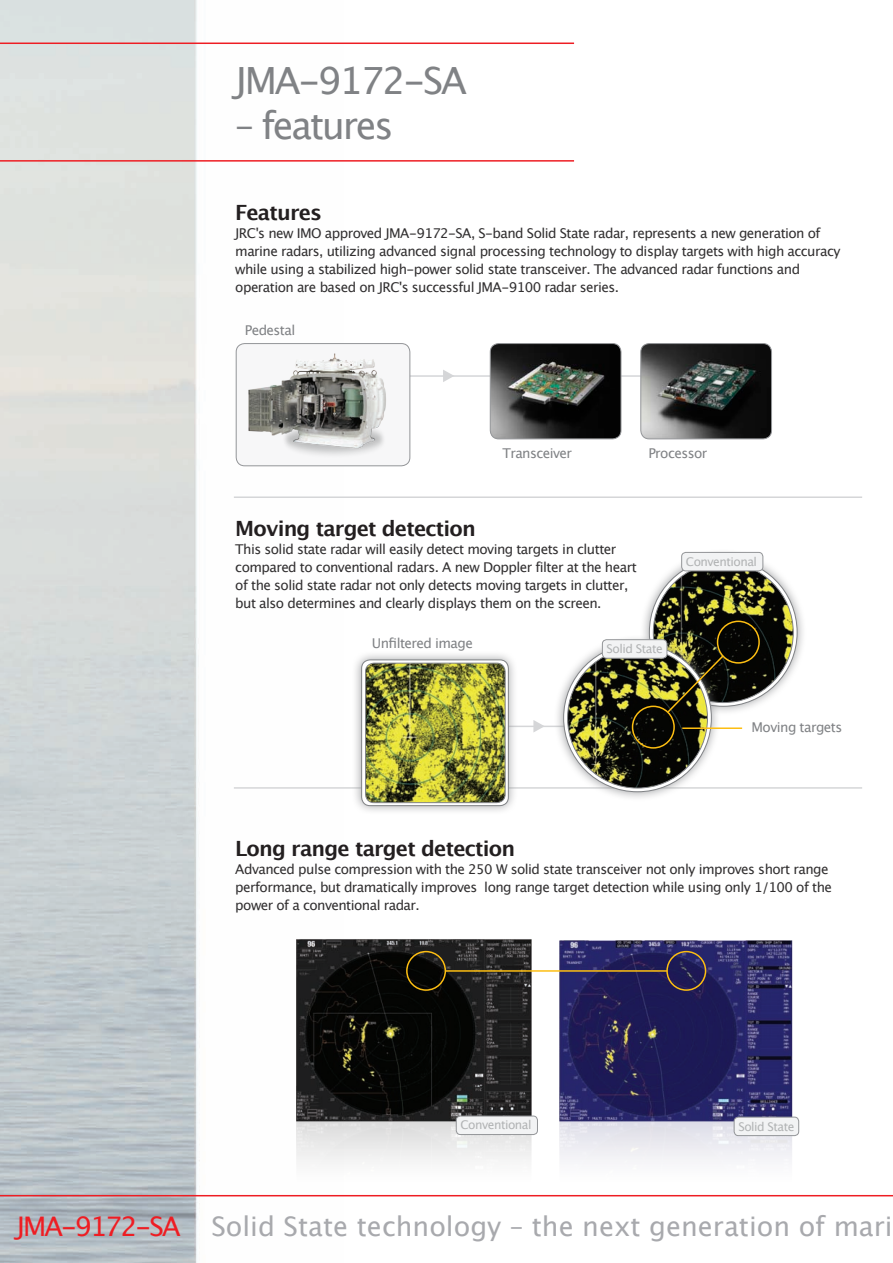
<style>
.page{position:relative;width:893px;height:1263px;background:#fff}
.page>*{position:absolute;margin:0;border:0;box-sizing:border-box;transform-origin:0 0}
.t1{font:37.5px "Lucida Grande";letter-spacing:-.06em;color:#808285}
.t2{font:27px "Lucida Grande";color:#a8a9ad}
.t3{font:700 21px "Lucida Grande";letter-spacing:-.04em;color:#231f20}
.t4{font:13.5px/18px "Lucida Grande";letter-spacing:-.04em;color:#312f30}
.t5{font:13.5px "Lucida Grande";letter-spacing:-.04em;color:#808285}
.t6{font:12px "Lucida Grande";letter-spacing:-.04em;color:#b1b3b4}
.s1{color:#ee1d23}
</style>
<div class="page">
<hr style="left:297px;top:375px;width:401px;height:2px;background:#d5d6d8">
<img style="left:0;top:0;width:343px;height:1263px">
<hr style="left:0;top:1195px;width:893px;height:1px;background:#ee1d23">
<hr style="left:0;top:160px;width:574px;height:2px;background:#ee1d23">
<hr style="left:0;top:43px;width:574px;height:1px;background:#ee1d23">
<hr style="left:234px;top:787px;width:628px;height:2px;background:#d5d6d8">
<hr style="left:234px;top:496px;width:628px;height:2px;background:#d5d6d8">
<div style="left:236px;top:344px;width:174px;height:122px;background:#f7f7f8;border-radius:9px"></div>
<img style="left:239px;top:344px;width:147px;height:111px">
<div style="left:236px;top:343px;width:174px;height:123px;border:1px solid #939598;border-radius:9px"></div>
<img style="left:641px;top:344px;width:130px;height:95px">
<div style="left:641px;top:343px;width:131px;height:96px;border:1px solid #939598;border-radius:9px"></div>
<img style="left:490px;top:344px;width:131px;height:95px">
<div style="left:490px;top:343px;width:131px;height:96px;border:1px solid #939598;border-radius:9px"></div>
<svg style="left:443px;top:370px;width:9px;height:12px"></svg>
<img style="left:254px;top:912px;width:584px;height:342px">
<div style="left:456px;top:1116px;width:81px;height:18px;background:#f2f3f4;border-radius:4px"></div>
<div style="left:456px;top:1116px;width:82px;height:19px;border:1px solid #939598;border-radius:4px"></div>
<div style="left:734px;top:1117px;width:65px;height:18px;background:#f2f3f4;border-radius:4px"></div>
<div style="left:734px;top:1117px;width:65px;height:19px;border:1px solid #939598;border-radius:4px"></div>
<div style="left:666px;top:951px;width:40px;height:40px;border:2px solid #fdbe12;border-radius:50%"></div>
<div style="left:406px;top:951px;width:40px;height:40px;border:2px solid #fdbe12;border-radius:50%"></div>
<hr style="left:445px;top:970px;width:222px;height:2px;background:#fdbe12">
<hr style="left:391px;top:726px;width:227px;height:1px;background:#d5d6d8">
<svg style="left:533px;top:720px;width:12px;height:12px"></svg>
<div style="left:352px;top:650px;width:166px;height:166px;background:#808285;opacity:.75"></div>
<svg style="left:362px;top:660px;width:146px;height:146px"></svg>
<div style="left:361px;top:660px;width:147px;height:146px;border:1px solid #808285;border-radius:9px"></div>
<img style="left:366px;top:663px;width:139px;height:140px">
<div style="left:365px;top:663px;width:140px;height:140px;border:1px solid #808285;border-radius:9px"></div>
<div style="left:639px;top:548px;width:168px;height:168px;background:#808285;opacity:.75"></div>
<svg style="left:649px;top:558px;width:148px;height:148px"></svg>
<img style="left:653px;top:563px;width:140px;height:139px;border-radius:70px">
<div style="left:554px;top:634px;width:167px;height:167px;background:#808285;opacity:.75"></div>
<svg style="left:564px;top:644px;width:147px;height:148px"></svg>
<img style="left:568px;top:648px;width:139px;height:140px;border-radius:70px">
<div style="left:632px;top:706px;width:43px;height:43px;border:2px solid #fdbe12;border-radius:50%"></div>
<div style="left:717px;top:621px;width:43px;height:43px;border:2px solid #fdbe12;border-radius:50%"></div>
<svg style="left:666px;top:654px;width:59px;height:60px;background:#585533"></svg>
<hr style="left:682px;top:727px;width:60px;height:2px;background:#fdbe12">
<div style="left:682px;top:552px;width:81px;height:19px;background:#f2f3f4;border-radius:4px"></div>
<div style="left:681px;top:552px;width:82px;height:19px;border:1px solid #939598;border-radius:4px"></div>
<div style="left:602px;top:640px;width:65px;height:18px;background:#f2f3f4;border-radius:4px"></div>
<div style="left:602px;top:639px;width:65px;height:19px;border:1px solid #939598;border-radius:4px"></div>
<p class="t1" style="left:235px;top:59px;width:233px">JMA-9172-SA</p>
<p class="t1" style="left:235px;top:104px;width:160px">– features</p>
<p class="t3" style="left:235px;top:195px;width:88px">Features</p>
<p class="t4" style="left:235px;top:224px;width:607px">JRC's new IMO approved JMA-9172-SA, S-band Solid State radar, represents a new generation of marine radars, utilizing advanced signal processing technology to display targets with high accuracy while using a stabilized high-power solid state transceiver. The advanced radar functions and operation are based on JRC's successful JMA-9100 radar series.</p>
<p class="t5" style="left:245px;top:322px;width:52px">Pedestal</p>
<p class="t5" style="left:502px;top:446px;width:71px">Transceiver</p>
<p class="t5" style="left:648px;top:446px;width:60px">Processor</p>
<p class="t3" style="left:235px;top:512px;width:242px">Moving target detection</p>
<p class="t4" style="left:235px;top:541px;width:403px">This solid state radar will easily detect moving targets in clutter compared to conventional radars. A new Doppler filter at the heart of the solid state radar not only detects moving targets in clutter, but also determines and clearly displays them on the screen.</p>
<p class="t6" style="left:686px;top:555px;width:73px">Conventional</p>
<p class="t5" style="left:372px;top:636px;width:103px">Unfiltered image</p>
<p class="t6" style="left:607px;top:642px;width:58px">Solid State</p>
<p class="t5" style="left:751px;top:719px;width:92px">Moving targets</p>
<p class="t3" style="left:235px;top:832px;width:281px">Long range target detection</p>
<p class="t4" style="left:235px;top:861px;width:598px">Advanced pulse compression with the 250 W solid state transceiver not only improves short range performance, but dramatically improves long range target detection while using only 1/100 of the power of a conventional radar.</p>
<p class="t6" style="left:460px;top:1118px;width:73px">Conventional</p>
<p class="t6" style="left:738px;top:1119px;width:58px">Solid State</p>
<p class="t2" style="left:17px;top:1211px;width:878px"><span class="s1">JMA-9172-SA</span> Solid State technology – the next generation of mari</p>
</div>
